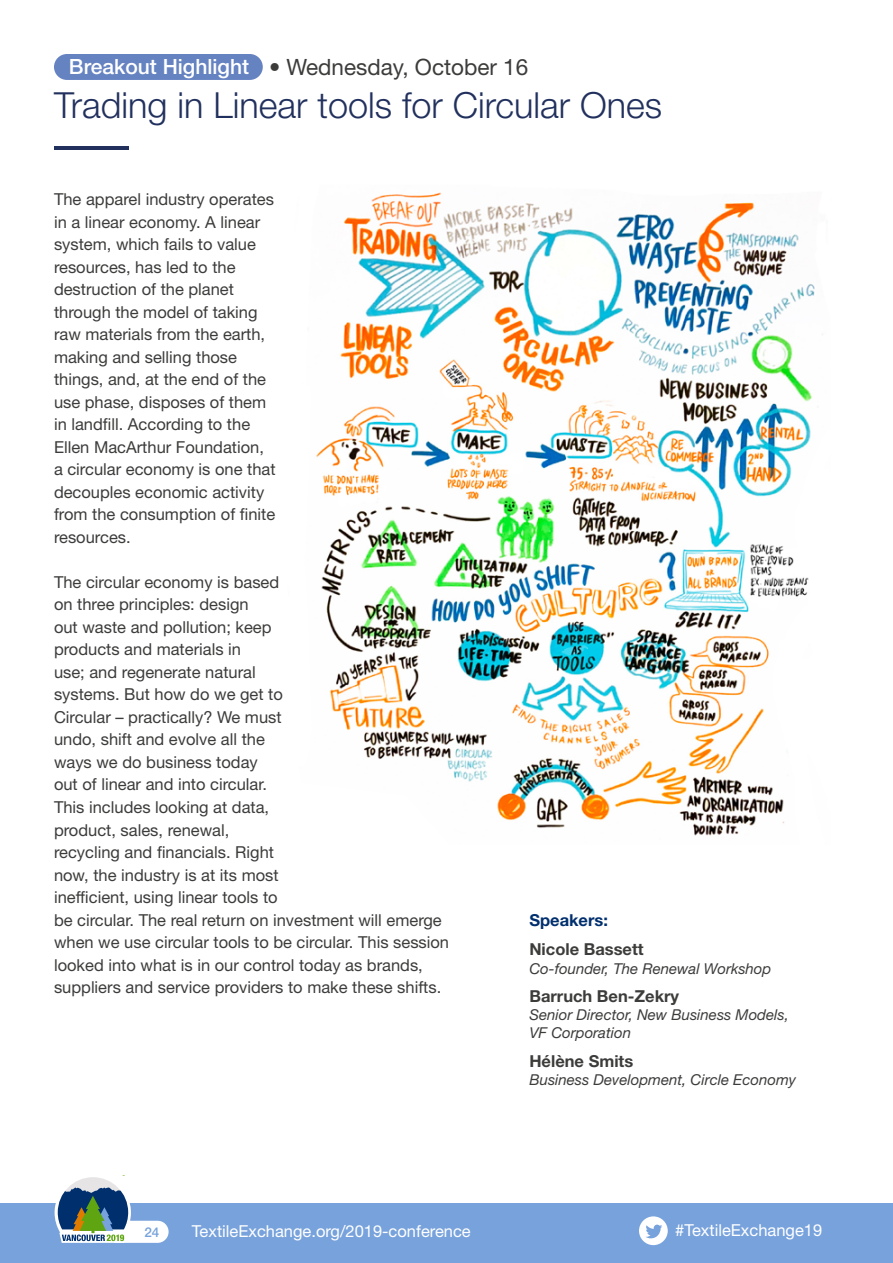
<style>
.page{position:relative;width:893px;height:1263px;background:#fff}
.page>*{position:absolute;margin:0;border:0;box-sizing:border-box;transform-origin:0 0}
.t1{font:300 36px "Helvetica Neue LT Std";color:#21305d}
.t2{font:22.5px "Helvetica Neue LT Std";color:#3c3c3b}
.t3{font:16.5px/22.5px "Helvetica Neue LT Std";color:#3c3c3b}
.t4{font:16.5px "Helvetica Neue LT Std";color:#fff}
.t5{font:700 16.5px "Helvetica Neue LT Std";color:#3c3c3b}
.t6{font:700 16.5px "Helvetica Neue LT Std";color:#002f6e}
.t7{font:italic 15px/18px "Helvetica Neue LT Std";color:#3c3c3b}
.t8{font:500 13.5px "Helvetica Neue LT Std";color:#77a2dc}
.s1{font-weight:500;font-size:21px;color:#fff}
</style>
<div class="page">
<div style="left:54px;top:54px;width:209px;height:26px;background:#6582c1;border-radius:13px"></div>
<hr style="left:54px;top:146px;width:75px;height:3px;background:#21305d">
<img style="left:316px;top:192px;width:507px;height:644px">
<div style="left:0;top:1203px;width:893px;height:60px;background:#77a2dc"></div>
<svg style="left:639px;top:1216px;width:29px;height:29px"></svg>
<svg style="left:55px;top:1175px;width:114px;height:68px"></svg>
<h2 class="t2" style="left:69px;top:53px;width:461px"><span class="s1">Breakout Highlight</span> • Wednesday, October 16</h2>
<h1 class="t1" style="left:54px;top:83px;width:610px">Trading in Linear tools for Circular Ones</h1>
<p class="t3" style="left:54px;top:188px;width:223px">The apparel industry operates in a linear economy. A linear system, which fails to value resources, has led to the destruction of the planet through the model of taking raw materials from the earth, making and selling those things, and, at the end of the use phase, disposes of them in landfill. According to the<br>Ellen MacArthur Foundation, a circular economy is one that decouples economic activity from the consumption of finite resources.</p>
<p class="t3" style="left:54px;top:570px;width:397px">The circular economy is based<br>on three principles: design<br>out waste and pollution; keep<br>products and materials in<br>use; and regenerate natural<br>systems. But how do we get to<br>Circular – practically? We must<br>undo, shift and evolve all the<br>ways we do business today<br>out of linear and into circular.<br>This includes looking at data,<br>product, sales, renewal,<br>recycling and financials. Right<br>now, the industry is at its most<br>inefficient, using linear tools to<br>be circular. The real return on investment will emerge when we use circular tools to be circular. This session looked into what is in our control today as brands, suppliers and service providers to make these shifts.</p>
<p class="t6" style="left:529px;top:910px;width:80px">Speakers:</p>
<p class="t5" style="left:529px;top:938px;width:116px">Nicole Bassett</p>
<p class="t7" style="left:529px;top:959px;width:243px">Co-founder, The Renewal Workshop</p>
<p class="t5" style="left:529px;top:986px;width:151px">Barruch Ben-Zekry</p>
<p class="t7" style="left:529px;top:1006px;width:261px">Senior Director, New Business Models,<br>VF Corporation</p>
<p class="t5" style="left:529px;top:1051px;width:105px">Hélène Smits</p>
<p class="t7" style="left:529px;top:1070px;width:268px">Business Development, Circle Economy</p>
<p class="t8" style="left:144px;top:1224px;width:17px">24</p>
<p class="t4" style="left:192px;top:1221px;width:280px">TextileExchange.org/2019-conference</p>
<p class="t4" style="left:675px;top:1220px;width:148px">#TextileExchange19</p>
</div>
